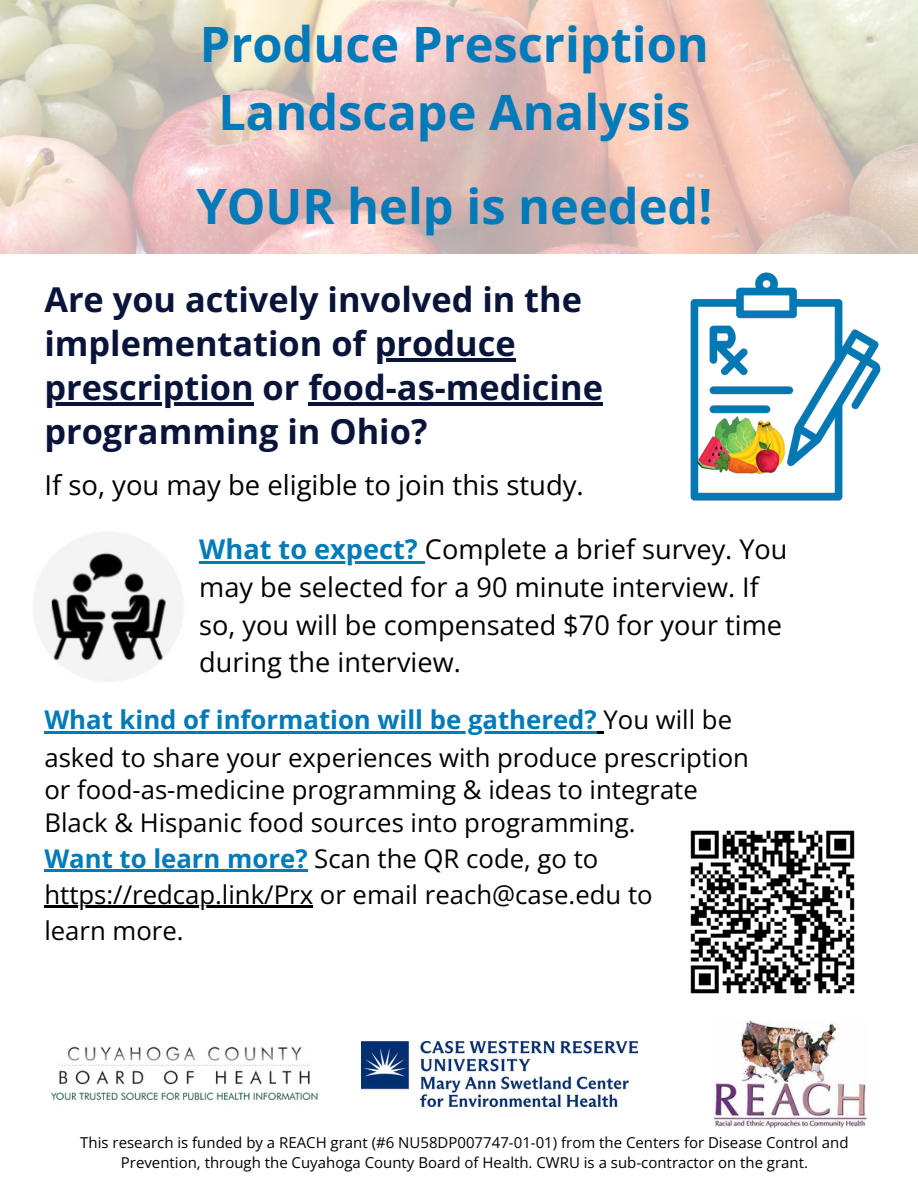
<style>
.page{position:relative;width:918px;height:1188px;background:#fff}
.page>*{position:absolute;margin:0;border:0;box-sizing:border-box;transform-origin:0 0}
.t1{font:700 48.75px/67.5px "Open Sans";color:#007ab8;text-align:center}
.t2{font:700 34.35px/43.8px "Open Sans";color:#09143a}
.t3{font:27.45px "Open Sans";color:#000}
.t4{font:27.15px/37.5px "Open Sans";color:#000}
.t5{font:25.8px/38.2px "Open Sans";color:#000}
.t6{font:15px/19.2px "Open Sans";color:#000;text-align:center}
.s1{font-weight:700;color:#007ab8}
</style>
<div class="page">
<img style="left:33px;top:533px;width:150px;height:148px">
<img style="left:690px;top:272px;width:191px;height:229px">
<img style="left:51px;top:1046px;width:267px;height:55px">
<img style="left:714px;top:1020px;width:153px;height:108px">
<img style="left:361px;top:1042px;width:277px;height:65px">
<img style="left:0;top:0;width:918px;height:253px">
<img style="left:690px;top:830px;width:165px;height:164px">
<hr style="left:375px;top:359px;width:141px;height:3px;background:#09143a">
<hr style="left:44px;top:402px;width:210px;height:4px;background:#09143a">
<hr style="left:308px;top:402px;width:295px;height:4px;background:#09143a">
<hr style="left:199px;top:561px;width:226px;height:3px;background:#007ab8">
<hr style="left:44px;top:731px;width:553px;height:3px;background:#007ab8">
<svg style="left:597px;top:731px;width:7px;height:3px"></svg>
<hr style="left:44px;top:870px;width:264px;height:2px;background:#007ab8">
<hr style="left:44px;top:906px;width:269px;height:2px;background:#000">
<h1 class="t1" style="left:200px;top:10px;width:511px">Produce Prescription<br>Landscape Analysis</h1>
<h1 class="t1" style="left:196px;top:172px;width:517px">YOUR help is needed!</h1>
<h2 class="t2" style="left:44px;top:277px;width:539px">Are you actively involved in the implementation of produce</h2>
<p class="t2" style="left:44px;top:365px;width:560px">prescription or food-as-medicine programming in Ohio?</p>
<p class="t3" style="left:44px;top:465px;width:541px">If so, you may be eligible to join this study.</p>
<p class="t4" style="left:199px;top:530px;width:590px"><span class="s1">What to expect?</span> Complete a brief survey. You may be selected for a 90 minute interview. If so, you will be compensated $70 for your time during the interview.</p>
<p class="t5" style="left:44px;top:700px;width:706px"><span class="s1">What kind of information will be gathered?</span> You will be asked to share your experiences with produce prescription</p>
<p class="t5" style="left:44px;top:773px;width:655px;line-height:32.7px">or food-as-medicine programming &amp; ideas to integrate<br>Black &amp; Hispanic food sources into programming.</p>
<p class="t5" style="left:44px;top:838px;width:555px"><span class="s1">Want to learn more?</span> Scan the QR code, go to</p>
<p class="t5" style="left:44px;top:876px;width:610px;line-height:36px">https://redcap.link/Prx or email reach@case.edu to learn more.</p>
<p class="t6" style="left:80px;top:1133px;width:770px">This research is funded by a REACH grant (#6 NU58DP007747-01-01) from the Centers for Disease Control and<br>Prevention, through the Cuyahoga County Board of Health. CWRU is a sub-contractor on the grant.</p>
</div>
